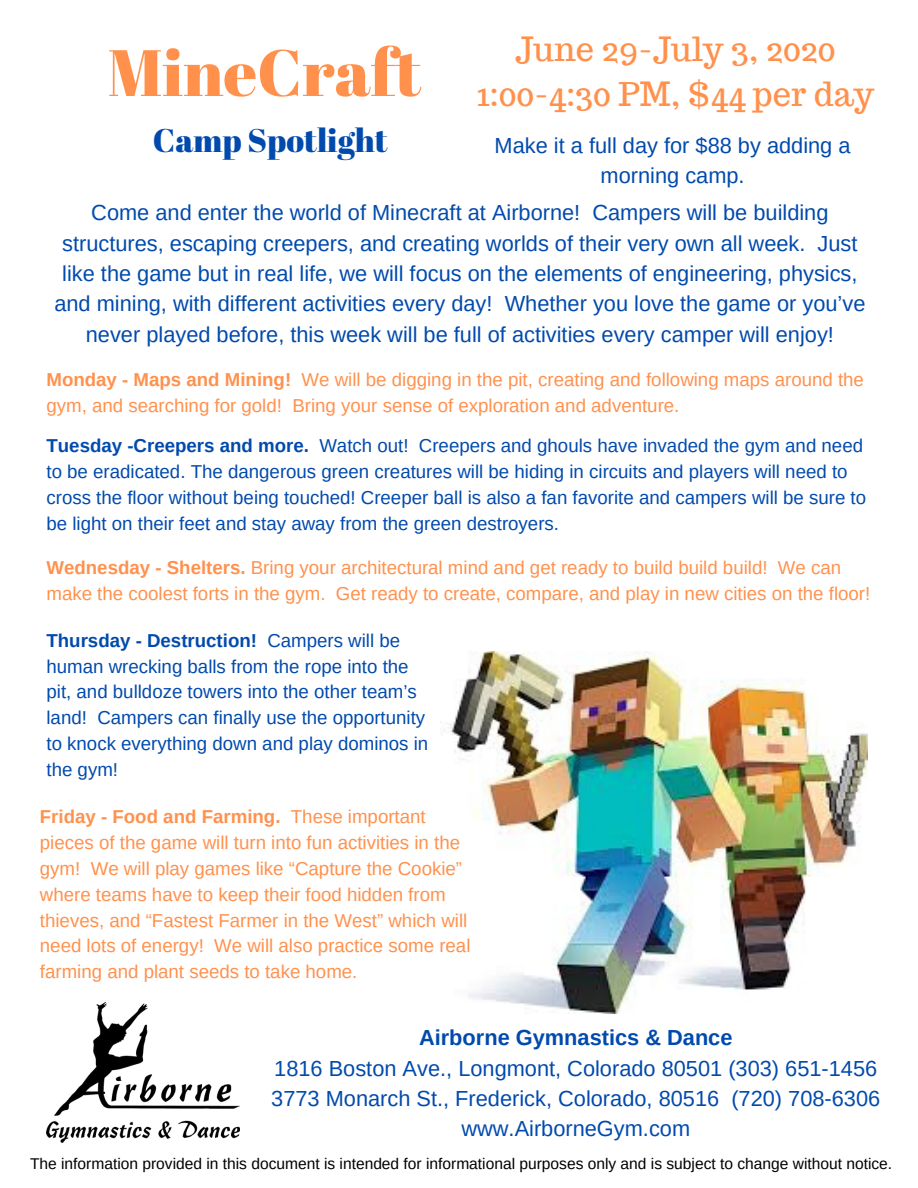
<style>
.page{position:relative;width:918px;height:1188px;background:#fff}
.page>*{position:absolute;margin:0;border:0;box-sizing:border-box;transform-origin:0 0}
.t1{font:65.4px "Abril Fatface";color:#ff914d}
.t2{font:32.7px/45px "Trocchi";color:#ff914d;text-align:center}
.t3{font:32.7px "Abril Fatface";color:#004aad}
.t4{font:21.75px/30.3px "Arimo";color:#004aad;text-align:center}
.t5{font:700 21.75px "Arimo";color:#004aad}
.t6{font:18.75px/25.8px "Arimo";color:#ff914d}
.t7{font:18.75px/25.8px "Arimo";color:#004aad}
.t8{font:15.6px "Arimo";color:#000}
.s1{font-weight:700}
</style>
<div class="page">
<img style="left:46px;top:1003px;width:194px;height:139px">
<img style="left:440px;top:652px;width:428px;height:361px">
<h1 class="t1" style="left:108px;top:27px;width:315px">MineCraft</h1>
<h2 class="t3" style="left:153px;top:117px;width:236px">Camp Spotlight</h2>
<h2 class="t2" style="left:476px;top:27px;width:399px">June 29-July 3, 2020<br>1:00-4:30 PM, $44 per day</h2>
<p class="t4" style="left:495px;top:130px;width:357px">Make it a full day for $88 by adding a morning camp.</p>
<p class="t4" style="left:54px;top:197px;width:813px">Come and enter the world of Minecraft at Airborne! Campers will be building structures, escaping creepers, and creating worlds of their very own all week. Just like the game but in real life, we will focus on the elements of engineering, physics, and mining, with different activities every day! Whether you love the game or you’ve never played before, this week will be full of activities every camper will enjoy!</p>
<p class="t6" style="left:46px;top:367px;width:819px"><span class="s1">Monday - Maps and Mining!</span> We will be digging in the pit, creating and following maps around the gym, and searching for gold! Bring your sense of exploration and adventure.</p>
<p class="t7" style="left:46px;top:433px;width:821px"><span class="s1">Tuesday -Creepers and more.</span> Watch out! Creepers and ghouls have invaded the gym and need to be eradicated. The dangerous green creatures will be hiding in circuits and players will need to cross the floor without being touched! Creeper ball is also a fan favorite and campers will be sure to be light on their feet and stay away from the green destroyers.</p>
<p class="t6" style="left:46px;top:555px;width:825px"><span class="s1">Wednesday - Shelters.</span> Bring your architectural mind and get ready to build build build! We can make the coolest forts in the gym. Get ready to create, compare, and play in new cities on the floor!</p>
<p class="t7" style="left:46px;top:627px;width:383px"><span class="s1">Thursday - Destruction!</span> Campers will be human wrecking balls from the rope into the pit, and bulldoze towers into the other team’s land! Campers can finally use the opportunity to knock everything down and play dominos in the gym!</p>
<p class="t6" style="left:40px;top:804px;width:432px"><span class="s1">Friday - Food and Farming.</span> These important pieces of the game will turn into fun activities in the gym! We will play games like “Capture the Cookie” where teams have to keep their food hidden from thieves, and “Fastest Farmer in the West” which will need lots of energy! We will also practice some real farming and plant seeds to take home.</p>
<p class="t5" style="left:419px;top:1026px;width:315px">Airborne Gymnastics &amp; Dance</p>
<p class="t4" style="left:271px;top:1053px;width:610px">1816 Boston Ave., Longmont, Colorado 80501 (303) 651-1456<br>3773 Monarch St., Frederick, Colorado, 80516 (720) 708-6306 www.AirborneGym.com</p>
<p class="t8" style="left:30px;top:1155px;width:864px">The information provided in this document is intended for informational purposes only and is subject to change without notice.</p>
</div>
